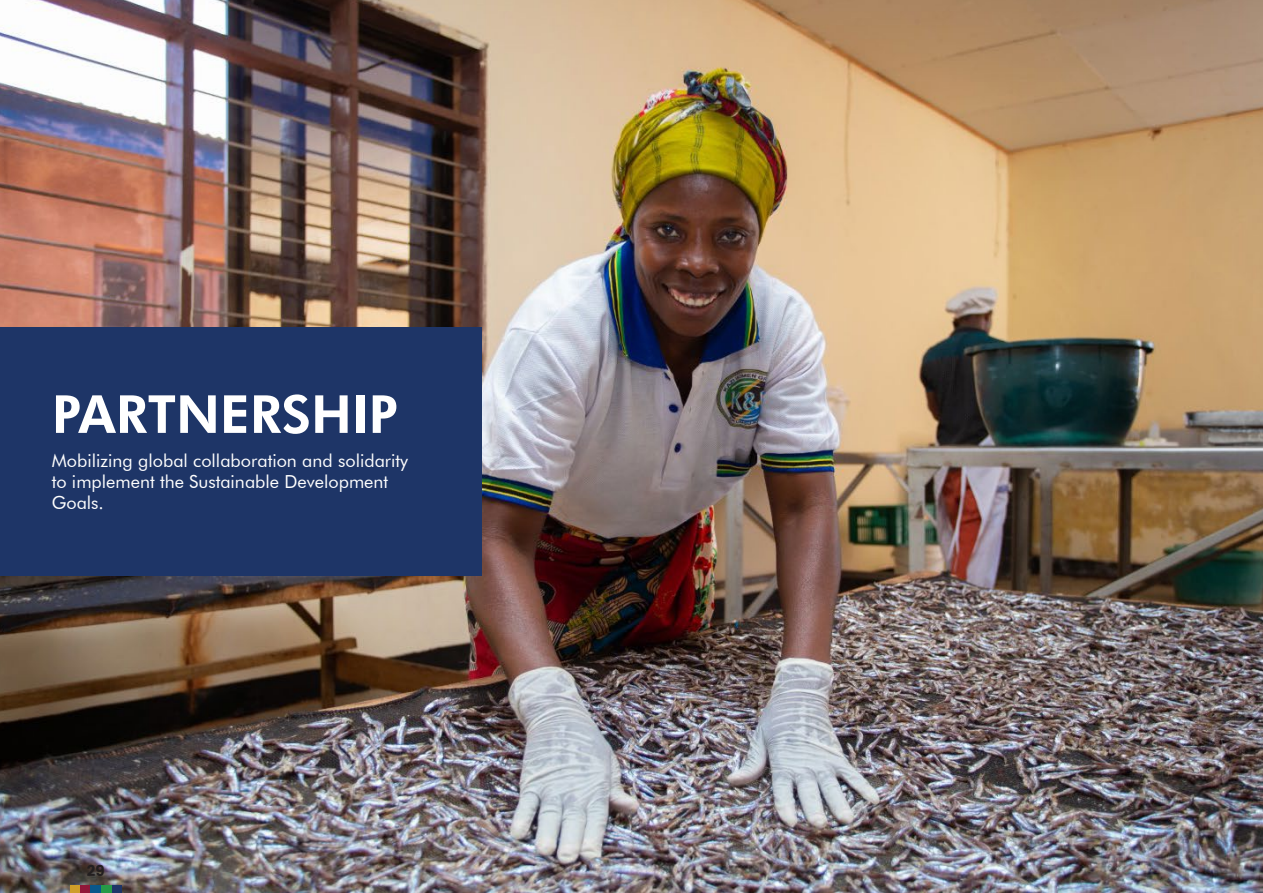
<style>
.page{position:relative;width:1263px;height:893px;background:#fff}
.page>*{position:absolute;margin:0;border:0;box-sizing:border-box;transform-origin:0 0}
.t1{font:800 52.5px "Futura BT";color:#fff}
.t2{font:18px/21px "Futura BT";color:#fff}
.t3{font:700 15px "Poppins";color:#231f20}
</style>
<div class="page">
<img style="left:0;top:0;width:1263px;height:893px">
<div style="left:0;top:328px;width:482px;height:248px;background:#1e3567"></div>
<div style="left:111px;top:886px;width:11px;height:7px;background:#1e3567"></div>
<div style="left:70px;top:886px;width:10px;height:7px;background:#ce9e2a"></div>
<div style="left:80px;top:886px;width:11px;height:7px;background:#901839"></div>
<div style="left:101px;top:886px;width:10px;height:7px;background:#269947"></div>
<div style="left:91px;top:886px;width:10px;height:7px;background:#09578b"></div>
<p class="t1" style="left:52px;top:382px;width:347px">PARTNERSHIP</p>
<p class="t2" style="left:52px;top:450px;width:358px">Mobilizing global collaboration and solidarity to implement the Sustainable Development<br>Goals.</p>
<p class="t3" style="left:87px;top:862px;width:19px">29</p>
</div>
